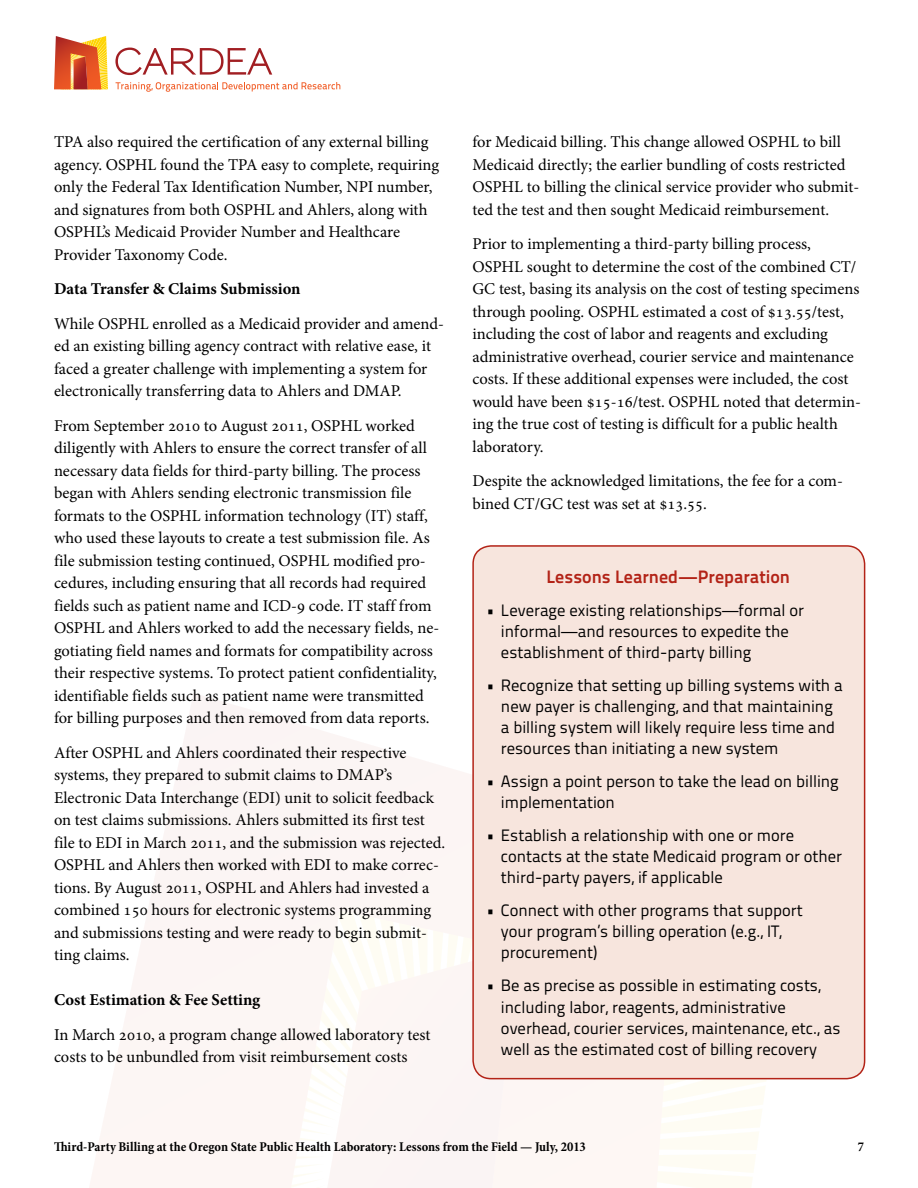
<style>
.page{position:relative;width:918px;height:1188px;background:#fff}
.page>*{position:absolute;margin:0;border:0;box-sizing:border-box;transform-origin:0 0}
.t1{font:700 18px "Titillium Text 22 L";color:#b32317}
.t2{font:16.5px/22.5px "Minion Pro";color:#000}
.t3{font:16.5px/21px "Titillium Text 22 L";color:#000}
.t4{font:700 16.5px "Minion Pro";color:#000}
.t5{font:700 condensed 13.5px "Minion Pro";color:#000}
</style>
<div class="page">
<svg style="left:681px;top:1079px;width:104px;height:109px"></svg>
<svg style="left:90px;top:694px;width:591px;height:494px"></svg>
<svg style="left:298px;top:949px;width:220px;height:239px"></svg>
<svg style="left:54px;top:36px;width:54px;height:53px;background:#df773f"></svg>
<svg style="left:115px;top:48px;width:157px;height:27px"></svg>
<svg style="left:116px;top:82px;width:224px;height:10px"></svg>
<div style="left:473px;top:546px;width:392px;height:533px;background:#f7e5dd;border-radius:18px"></div>
<div style="left:472px;top:545px;width:393px;height:534px;border:2px solid #b32317;border-radius:18px"></div>
<p class="t2" style="left:54px;top:131px;width:387px">TPA also required the certification of any external billing agency. OSPHL found the TPA easy to complete, requiring only the Federal Tax Identification Number, NPI number, and signatures from both OSPHL and Ahlers, along with OSPHL’s Medicaid Provider Number and Healthcare Provider Taxonomy Code.</p>
<p class="t4" style="left:54px;top:277px;width:248px">Data Transfer &amp; Claims Submission</p>
<p class="t2" style="left:54px;top:312px;width:392px">While OSPHL enrolled as a Medicaid provider and amend&shy;ed an existing billing agency contract with relative ease, it faced a greater challenge with implementing a system for electronically transferring data to Ahlers and DMAP.</p>
<p class="t2" style="left:54px;top:414px;width:387px">From September 2010 to August 2011, OSPHL worked diligently with Ahlers to ensure the correct transfer of all necessary data fields for third-party billing. The process began with Ahlers sending electronic transmission file formats to the OSPHL information technology (IT) staff, who used these layouts to create a test submission file. As file submission testing continued, OSPHL modified pro&shy;cedures, including ensuring that all records had required fields such as patient name and ICD-9 code. IT staff from OSPHL and Ahlers worked to add the necessary fields, ne&shy;gotiating field names and formats for compatibility across their respective systems. To protect patient confidentiality, identifiable fields such as patient name were transmitted for billing purposes and then removed from data reports.</p>
<p class="t2" style="left:54px;top:741px;width:393px">After OSPHL and Ahlers coordinated their respective systems, they prepared to submit claims to DMAP’s Electronic Data Interchange (EDI) unit to solicit feedback on test claims submissions. Ahlers submitted its first test file to EDI in March 2011, and the submission was rejected.<br>OSPHL and Ahlers then worked with EDI to make correc&shy;tions. By August 2011, OSPHL and Ahlers had invested a combined 150 hours for electronic systems programming and submissions testing and were ready to begin submit&shy;ting claims.</p>
<p class="t4" style="left:54px;top:988px;width:208px">Cost Estimation &amp; Fee Setting</p>
<p class="t2" style="left:54px;top:1023px;width:378px">In March 2010, a program change allowed laboratory test costs to be unbundled from visit reimbursement costs</p>
<p class="t2" style="left:473px;top:131px;width:388px">for Medicaid billing. This change allowed OSPHL to bill Medicaid directly; the earlier bundling of costs restricted OSPHL to billing the clinical service provider who submit&shy;ted the test and then sought Medicaid reimbursement.</p>
<p class="t2" style="left:473px;top:233px;width:390px">Prior to implementing a third-party billing process, OSPHL sought to determine the cost of the combined CT/ GC test, basing its analysis on the cost of testing specimens through pooling. OSPHL estimated a cost of $13.55/test, including the cost of labor and reagents and excluding administrative overhead, courier service and maintenance costs. If these additional expenses were included, the cost would have been $15-16/test. OSPHL noted that determin&shy;ing the true cost of testing is difficult for a public health laboratory.</p>
<p class="t2" style="left:473px;top:470px;width:372px">Despite the acknowledged limitations, the fee for a com&shy;bined CT/GC test was set at $13.55.</p>
<p class="t1" style="left:546px;top:563px;width:245px">Lessons Learned—Preparation</p>
<p class="t3" style="left:501px;top:599px;width:305px;text-indent:-15px">• Leverage existing relationships—formal or informal—and resources to expedite the establishment of third-party billing</p>
<p class="t3" style="left:501px;top:674px;width:343px;text-indent:-15px">• Recognize that setting up billing systems with a new payer is challenging, and that maintaining a billing system will likely require less time and resources than initiating a new system</p>
<p class="t3" style="left:501px;top:770px;width:339px;text-indent:-15px">• Assign a point person to take the lead on billing implementation</p>
<p class="t3" style="left:501px;top:824px;width:343px;text-indent:-15px">• Establish a relationship with one or more contacts at the state Medicaid program or other third-party payers, if applicable</p>
<p class="t3" style="left:501px;top:899px;width:303px;text-indent:-15px">• Connect with other programs that support your program’s billing operation (e.g., IT, procurement)</p>
<p class="t3" style="left:501px;top:974px;width:341px;text-indent:-15px">• Be as precise as possible in estimating costs, including labor, reagents, administrative overhead, courier services, maintenance, etc., as well as the estimated cost of billing recovery</p>
<p class="t5" style="left:54px;top:1138px;width:533px">Third-Party Billing at the Oregon State Public Health Laboratory: Lessons from the Field — July, 2013</p>
<p class="t5" style="left:858px;top:1138px;width:8px">7</p>
</div>
